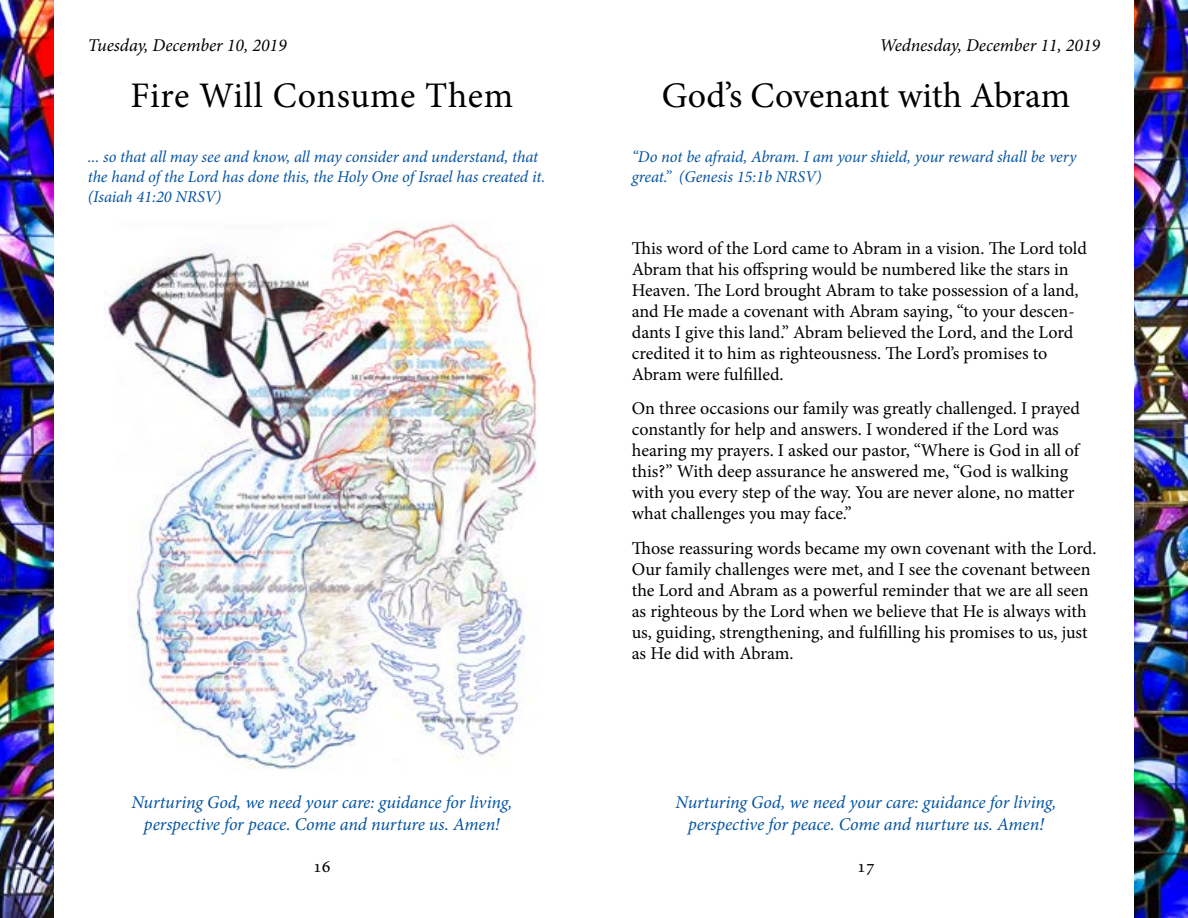
<style>
.page{position:relative;width:1188px;height:918px;background:#fff}
.page>*{position:absolute;margin:0;border:0;box-sizing:border-box;transform-origin:0 0}
.t1{font:36px "Minion Pro";letter-spacing:.01em;color:#000}
.t2{font:18px/21px "Minion Pro";letter-spacing:-.005em;color:#000}
.t3{font:italic 18px/21.6px "Minion Pro";letter-spacing:-.005em;color:#0554a1;text-align:center}
.t4{font:italic 18px "Minion Pro";letter-spacing:-.005em;color:#000}
.t5{font:italic 16.5px/19.8px "Minion Pro";letter-spacing:-.005em;color:#0554a1}
</style>
<div class="page">
<img style="left:0;top:0;width:54px;height:918px">
<img style="left:1134px;top:0;width:54px;height:918px">
<img style="left:107px;top:219px;width:430px;height:551px">
<p class="t4" style="left:88px;top:33px;width:201px">Tuesday, December 10, 2019</p>
<h1 class="t1" style="left:130px;top:72px;width:385px">Fire Will Consume Them</h1>
<p class="t4" style="left:879px;top:33px;width:222px">Wednesday, December 11, 2019</p>
<h1 class="t1" style="left:662px;top:72px;width:410px">God’s Covenant with Abram</h1>
<p class="t5" style="left:88px;top:147px;width:459px">... so that all may see and know, all may consider and understand, that the hand of the Lord has done this, the Holy One of Israel has created it. (Isaiah 41:20 NRSV)</p>
<p class="t5" style="left:632px;top:147px;width:446px">“Do not be afraid, Abram. I am your shield, your reward shall be very great.” (Genesis 15:1b NRSV)</p>
<p class="t2" style="left:632px;top:238px;width:457px">This word of the Lord came to Abram in a vision. The Lord told Abram that his offspring would be numbered like the stars in Heaven. The Lord brought Abram to take possession of a land, and He made a covenant with Abram saying, “to your descen&shy;dants I give this land.” Abram believed the Lord, and the Lord credited it to him as righteousness. The Lord’s promises to Abram were fulfilled.</p>
<p class="t2" style="left:632px;top:398px;width:450px">On three occasions our family was greatly challenged. I prayed constantly for help and answers. I wondered if the Lord was hearing my prayers. I asked our pastor, “Where is God in all of this?” With deep assurance he answered me, “God is walking with you every step of the way. You are never alone, no matter what challenges you may face.”</p>
<p class="t2" style="left:632px;top:538px;width:466px">Those reassuring words became my own covenant with the Lord.<br>Our family challenges were met, and I see the covenant between the Lord and Abram as a powerful reminder that we are all seen as righteous by the Lord when we believe that He is always with us, guiding, strengthening, and fulfilling his promises to us, just as He did with Abram.</p>
<p class="t3" style="left:132px;top:791px;width:382px">Nurturing God, we need your care: guidance for living, perspective for peace. Come and nurture us. Amen!</p>
<p class="t3" style="left:676px;top:791px;width:382px">Nurturing God, we need your care: guidance for living, perspective for peace. Come and nurture us. Amen!</p>
<p class="t2" style="left:313px;top:856px;width:19px">16</p>
<p class="t2" style="left:857px;top:856px;width:19px">17</p>
</div>
